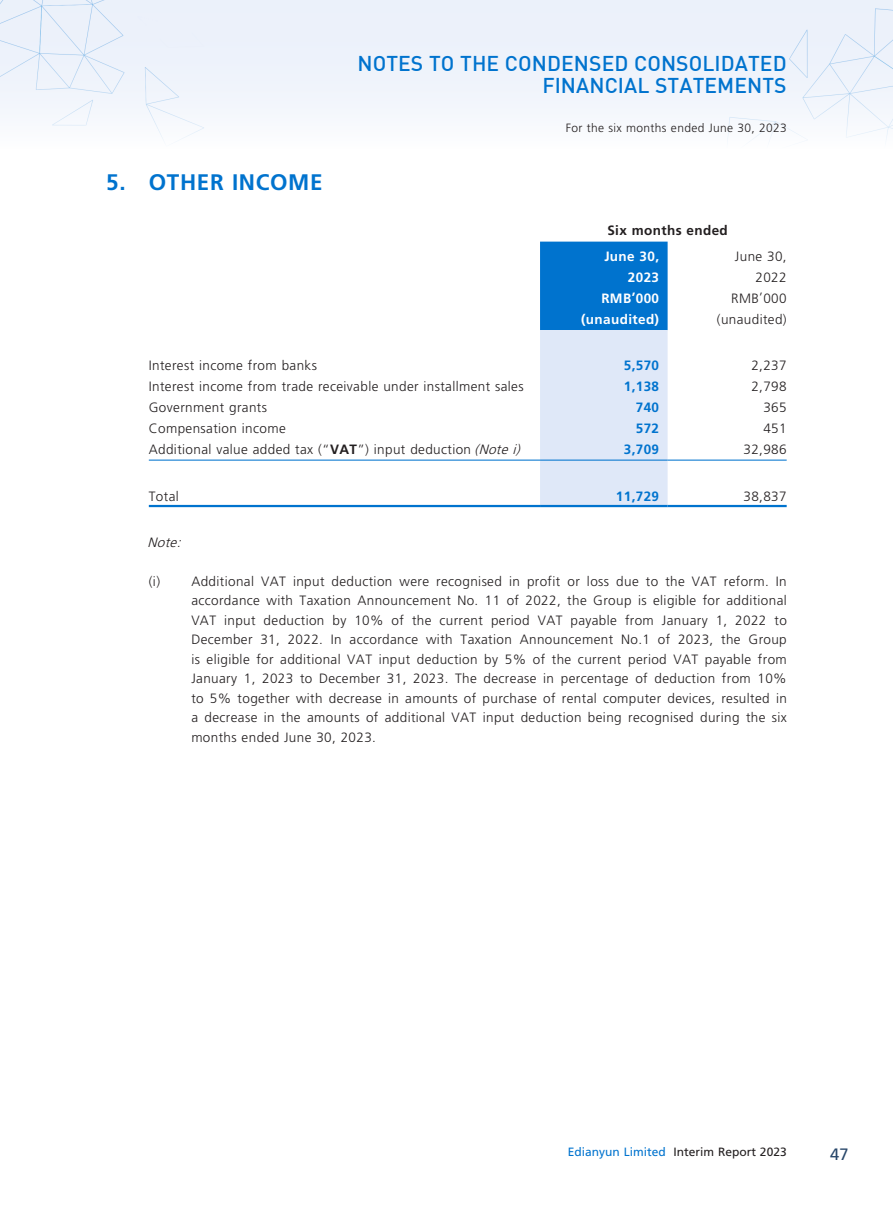
<style>
.page{position:relative;width:893px;height:1212px;background:#fff}
.page>*{position:absolute;margin:0;border:0;box-sizing:border-box;transform-origin:0 0}
.t1{font:700 22.5px "Frutiger LT Std";letter-spacing:.03em;color:#0073ce}
.t2{font:21px/22.5px "DIN Medium";letter-spacing:.005em;color:#0073ce;text-align:right}
.t3{font:16.5px "Frutiger LT Std";color:#29486b}
.t4{font:300 13.5px/19.5px "Frutiger LT Std";letter-spacing:.03em;color:#231f20;text-align:justify}
.t5{font:700 13.5px "Frutiger LT Std";letter-spacing:.03em;color:#fff}
.t6{font:700 13.5px "Frutiger LT Std";letter-spacing:.03em;color:#0073ce}
.t7{font:700 13.5px "Frutiger LT Std";letter-spacing:.03em;color:#231f20}
.t8{font:italic 300 13.5px "Frutiger LT Std";color:#231f20}
.t9{font:12px "Frutiger LT Std";letter-spacing:.005em;color:#231f20}
.t10{font:300 12px "Frutiger LT Std";letter-spacing:.03em;color:#231f20}
.s1{font-weight:700}
.s2{font-style:italic}
.s3{color:#0073ce}
</style>
<div class="page">
<img style="left:0;top:0;width:893px;height:142px">
<svg style="left:540px;top:242px;width:128px;height:263px;background:#93c0e9"></svg>
<hr style="left:149px;top:460px;width:391px;height:1px;background:#0073ce">
<hr style="left:540px;top:460px;width:128px;height:1px;background:#0073ce">
<hr style="left:668px;top:460px;width:119px;height:1px;background:#0073ce">
<hr style="left:149px;top:505px;width:391px;height:2px;background:#0073ce">
<hr style="left:540px;top:505px;width:128px;height:2px;background:#0073ce">
<hr style="left:668px;top:505px;width:119px;height:2px;background:#0073ce">
<h1 class="t1" style="left:106px;top:169px;width:218px">5. OTHER INCOME</h1>
<h2 class="t2" style="left:357px;top:51px;width:431px">NOTES TO THE CONDENSED CONSOLIDATED<br>FINANCIAL STATEMENTS</h2>
<p class="t10" style="left:566px;top:121px;width:222px">For the six months ended June 30, 2023</p>
<p class="t7" style="left:607px;top:223px;width:122px">Six months ended</p>
<p class="t5" style="left:604px;top:248px;width:56px">June 30,</p>
<p class="t4" style="left:735px;top:247px;width:53px">June 30,</p>
<p class="t5" style="left:628px;top:269px;width:33px">2023</p>
<p class="t4" style="left:755px;top:268px;width:33px">2022</p>
<p class="t5" style="left:601px;top:290px;width:59px">RMB’000</p>
<p class="t4" style="left:731px;top:289px;width:57px">RMB’000</p>
<p class="t5" style="left:581px;top:311px;width:80px">(unaudited)</p>
<p class="t4" style="left:717px;top:310px;width:71px">(unaudited)</p>
<p class="t4" style="left:149px;top:356px;width:170px">Interest income from banks</p>
<p class="t6" style="left:624px;top:358px;width:37px">5,570</p>
<p class="t4" style="left:751px;top:356px;width:37px">2,237</p>
<p class="t4" style="left:149px;top:377px;width:376px">Interest income from trade receivable under installment sales</p>
<p class="t6" style="left:624px;top:379px;width:37px">1,138</p>
<p class="t4" style="left:751px;top:377px;width:37px">2,798</p>
<p class="t4" style="left:149px;top:398px;width:120px">Government grants</p>
<p class="t6" style="left:636px;top:400px;width:25px">740</p>
<p class="t4" style="left:763px;top:398px;width:25px">365</p>
<p class="t4" style="left:149px;top:419px;width:138px">Compensation income</p>
<p class="t6" style="left:636px;top:421px;width:25px">572</p>
<p class="t4" style="left:763px;top:419px;width:25px">451</p>
<p class="t4" style="left:149px;top:440px;width:376px">Additional value added tax (“<span class="s1">VAT</span>”) input deduction <span class="s2">(Note i)</span></p>
<p class="t6" style="left:624px;top:442px;width:37px">3,709</p>
<p class="t4" style="left:743px;top:440px;width:45px">32,986</p>
<p class="t4" style="left:149px;top:487px;width:32px">Total</p>
<p class="t6" style="left:616px;top:488px;width:45px">11,729</p>
<p class="t4" style="left:743px;top:487px;width:45px">38,837</p>
<p class="t8" style="left:147px;top:534px;width:39px">Note:</p>
<p class="t4" style="left:191px;top:572px;width:597px;text-indent:-43px">(i) Additional VAT input deduction were recognised in profit or loss due to the VAT reform. In accordance with Taxation Announcement No. 11 of 2022, the Group is eligible for additional VAT input deduction by 10% of the current period VAT payable from January 1, 2022 to December 31, 2022. In accordance with Taxation Announcement No.1 of 2023, the Group is eligible for additional VAT input deduction by 5% of the current period VAT payable from January 1, 2023 to December 31, 2023. The decrease in percentage of deduction from 10% to 5% together with decrease in amounts of purchase of rental computer devices, resulted in a decrease in the amounts of additional VAT input deduction being recognised during the six months ended June 30, 2023.</p>
<p class="t9" style="left:568px;top:1145px;width:221px"><span class="s3">Edianyun Limited</span> Interim Report 2023</p>
<p class="t3" style="left:830px;top:1144px;width:20px">47</p>
</div>
